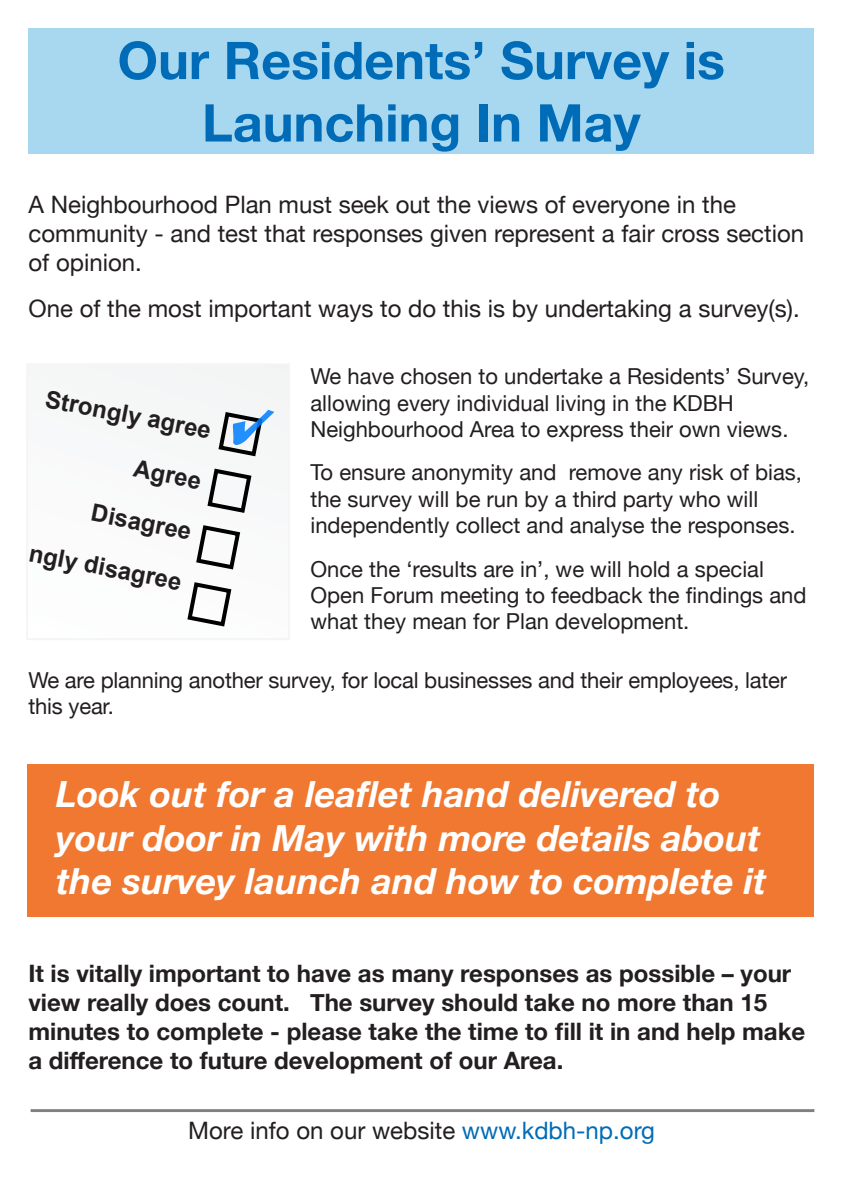
<style>
.page{position:relative;width:848px;height:1191px;background:#fff}
.page>*{position:absolute;margin:0;border:0;box-sizing:border-box;transform-origin:0 0}
.t1{font:700 52px "Helvetica Neue";color:#006cb7}
.t2{font:italic 700 36px/43.2px "Helvetica Neue";color:#fff}
.t3{font:24px/28.8px "Helvetica Neue";color:#231f20}
.t4{font:700 24px/28.8px "Helvetica Neue";color:#231f20}
.Paragraph_Style_1{font:700 24px "Arial";color:#231f20}
.t5{font:22px/26.4px "Helvetica Neue";color:#231f20}
.s1{color:#006cb7}
</style>
<div class="page">
<div style="left:28px;top:28px;width:785px;height:125px;background:#a8d8f0"></div>
<div style="left:28px;top:764px;width:785px;height:152px;background:#f07830"></div>
<div style="left:31px;top:1109px;width:782px;height:2px;border:1px solid #808080"></div>
<div style="left:27px;top:364px;width:262px;height:275px;background:#f9f9f9"></div>
<svg style="left:207px;top:468px;width:45px;height:45px"></svg>
<svg style="left:196px;top:525px;width:45px;height:45px"></svg>
<svg style="left:187px;top:582px;width:45px;height:45px"></svg>
<svg style="left:218px;top:409px;width:56px;height:48px"></svg>
<p class="t1" style="left:117px;top:20px;width:608px">Our Residents’ Survey is</p>
<p class="t1" style="left:202px;top:82px;width:440px">Launching In May</p>
<p class="t3" style="left:28px;top:192px;width:776px">A Neighbourhood Plan must seek out the views of everyone in the community - and test that responses given represent a fair cross section of opinion.</p>
<p class="t3" style="left:28px;top:295px;width:772px">One of the most important ways to do this is by undertaking a survey(s).</p>
<p class="Paragraph_Style_1" style="left:49px;top:382px;width:170px;rotate:11deg">Strongly agree</p>
<p class="Paragraph_Style_1" style="left:137px;top:452px;width:70px;rotate:11deg">Agree</p>
<p class="Paragraph_Style_1" style="left:95px;top:496px;width:103px;rotate:11deg">Disagree</p>
<p class="Paragraph_Style_1" style="left:32px;top:537px;width:156px;rotate:11deg">ngly disagree</p>
<p class="t5" style="left:310px;top:364px;width:500px">We have chosen to undertake a Residents’ Survey, allowing every individual living in the KDBH<br>Neighbourhood Area to express their own views.</p>
<p class="t5" style="left:310px;top:460px;width:493px">To ensure anonymity and remove any risk of bias, the survey will be run by a third party who will independently collect and analyse the responses.</p>
<p class="t5" style="left:310px;top:557px;width:497px">Once the ‘results are in’, we will hold a special<br>Open Forum meeting to feedback the findings and what they mean for Plan development.</p>
<p class="t5" style="left:28px;top:668px;width:759px">We are planning another survey, for local businesses and their employees, later this year.</p>
<p class="t2" style="left:56px;top:774px;width:711px">Look out for a leaflet hand delivered to your door in May with more details about the survey launch and how to complete it</p>
<p class="t4" style="left:28px;top:959px;width:778px">It is vitally important to have as many responses as possible – your view really does count. The survey should take no more than 15 minutes to complete - please take the time to fill it in and help make a difference to future development of our Area.</p>
<p class="t3" style="left:188px;top:1117px;width:468px">More info on our website <span class="s1">www.kdbh-np.org</span></p>
</div>
